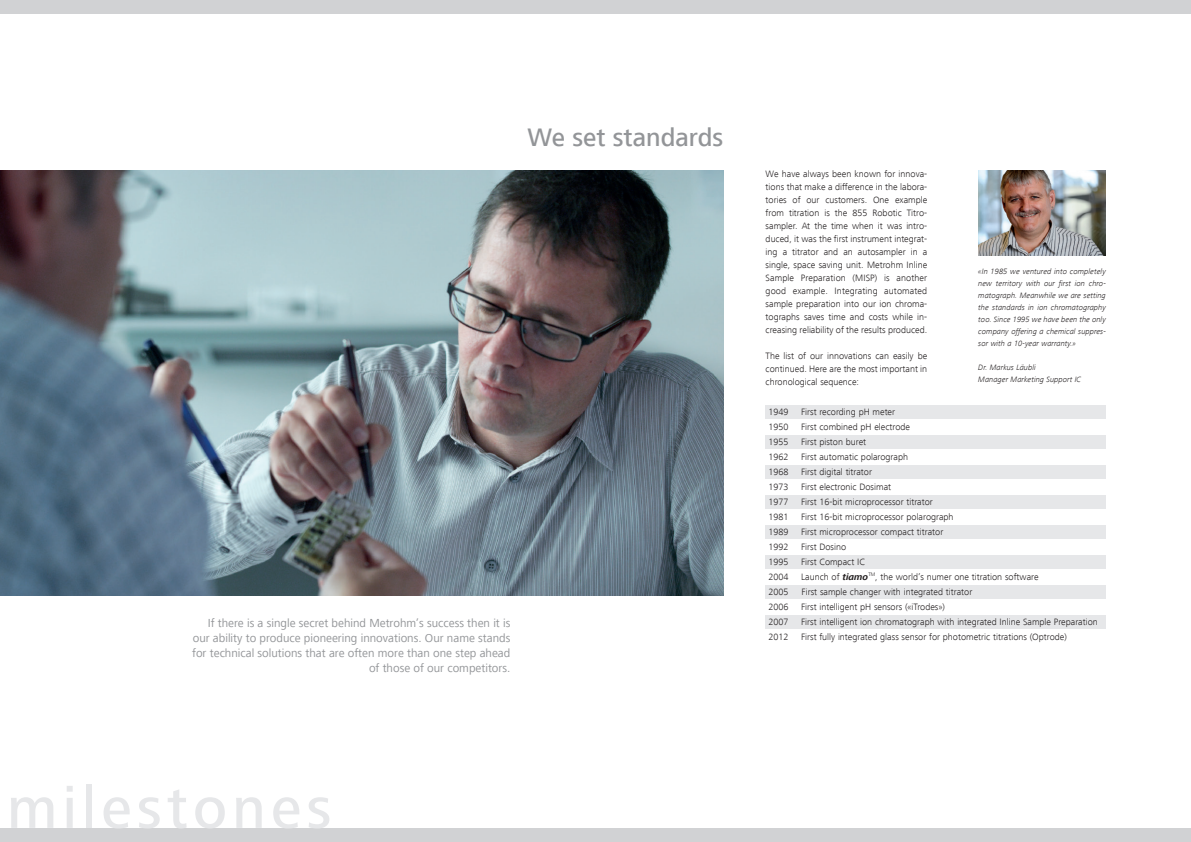
<style>
.page{position:relative;width:1191px;height:842px;background:#fff}
.page>*{position:absolute;margin:0;border:0;box-sizing:border-box;transform-origin:0 0}
.t1{font:500 60px "Frutiger Next LT";letter-spacing:.085em;color:#e6e7e9}
.t2{font:500 26px "Frutiger Next LT";color:#939598}
.t3{font:12px/15px "Frutiger Next LT";color:#939598;text-align:right}
.t4{font:300 9.5px/13px "Frutiger Next LT";color:#231f20;text-align:justify}
.t5{font:italic 300 8px/12px "Frutiger Next LT";color:#231f20;text-align:justify}
.s1{font-weight:700;font-style:italic}
</style>
<div class="page">
<div style="left:0;top:0;width:595px;height:14px;background:#d1d2d4"></div>
<div style="left:0;top:828px;width:597px;height:14px;background:#d1d2d4"></div>
<div style="left:595px;top:0;width:596px;height:14px;background:#d1d2d4"></div>
<div style="left:595px;top:828px;width:596px;height:14px;background:#d1d2d4"></div>
<img style="left:0;top:170px;width:723px;height:425px">
<div style="left:765px;top:555px;width:341px;height:13px;background:#e6e7e9"></div>
<div style="left:765px;top:525px;width:341px;height:13px;background:#e6e7e9"></div>
<div style="left:765px;top:495px;width:341px;height:13px;background:#e6e7e9"></div>
<div style="left:765px;top:615px;width:341px;height:13px;background:#e6e7e9"></div>
<div style="left:765px;top:585px;width:341px;height:13px;background:#e6e7e9"></div>
<div style="left:765px;top:465px;width:341px;height:13px;background:#e6e7e9"></div>
<div style="left:765px;top:435px;width:341px;height:13px;background:#e6e7e9"></div>
<div style="left:765px;top:405px;width:341px;height:13px;background:#e6e7e9"></div>
<img style="left:978px;top:170px;width:128px;height:85px">
<h2 class="t2" style="left:527px;top:123px;width:197px">We set standards</h2>
<p class="t3" style="left:192px;top:615px;width:320px">If there is a single secret behind Metrohm’s success then it is our ability to produce pioneering innovations. Our name stands for technical solutions that are often more than one step ahead of those of our competitors.</p>
<p class="t4" style="left:765px;top:167px;width:163px">We have always been known for innova&shy;tions that make a difference in the labora&shy;tories of our customers. One example from titration is the 855 Robotic Titro&shy;sampler. At the time when it was intro&shy;duced, it was the first instrument integrat&shy;ing a titrator and an autosampler in a single, space saving unit. Metrohm Inline Sample Preparation (MISP) is another good example. Integrating automated sample preparation into our ion chroma&shy;tographs saves time and costs while in&shy;creasing reliability of the results produced.</p>
<p class="t4" style="left:765px;top:349px;width:163px">The list of our innovations can easily be continued. Here are the most important in chronological sequence:</p>
<p class="t5" style="left:978px;top:265px;width:129px">«In 1985 we ventured into completely new territory with our first ion chro&shy;matograph. Meanwhile we are setting the standards in ion chromatography too. Since 1995 we have been the only company offering a chemical suppres&shy;sor with a 10-year warranty.»</p>
<p class="t5" style="left:978px;top:361px;width:104px">Dr. Markus Läubli<br>Manager Marketing Support IC</p>
<p class="t4" style="left:768px;top:405px;width:22px">1949</p>
<p class="t4" style="left:801px;top:405px;width:96px">First recording pH meter</p>
<p class="t4" style="left:768px;top:420px;width:22px">1950</p>
<p class="t4" style="left:801px;top:420px;width:111px">First combined pH electrode</p>
<p class="t4" style="left:768px;top:435px;width:22px">1955</p>
<p class="t4" style="left:801px;top:435px;width:67px">First piston buret</p>
<p class="t4" style="left:768px;top:450px;width:22px">1962</p>
<p class="t4" style="left:801px;top:450px;width:108px">First automatic polarograph</p>
<p class="t4" style="left:768px;top:465px;width:22px">1968</p>
<p class="t4" style="left:801px;top:465px;width:72px">First digital titrator</p>
<p class="t4" style="left:768px;top:480px;width:22px">1973</p>
<p class="t4" style="left:801px;top:480px;width:92px">First electronic Dosimat</p>
<p class="t4" style="left:768px;top:495px;width:22px">1977</p>
<p class="t4" style="left:801px;top:495px;width:133px">First 16-bit microprocessor titrator</p>
<p class="t4" style="left:768px;top:510px;width:22px">1981</p>
<p class="t4" style="left:801px;top:510px;width:154px">First 16-bit microprocessor polarograph</p>
<p class="t4" style="left:768px;top:525px;width:22px">1989</p>
<p class="t4" style="left:801px;top:525px;width:144px">First microprocessor compact titrator</p>
<p class="t4" style="left:768px;top:540px;width:22px">1992</p>
<p class="t4" style="left:801px;top:540px;width:47px">First Dosino</p>
<p class="t4" style="left:768px;top:555px;width:22px">1995</p>
<p class="t4" style="left:801px;top:555px;width:65px">First Compact IC</p>
<p class="t4" style="left:768px;top:570px;width:22px">2004</p>
<p class="t4" style="left:801px;top:570px;width:239px">Launch of <span class="s1">tiamo</span><sup>TM</sup>, the world’s numer one titration software</p>
<p class="t4" style="left:768px;top:585px;width:22px">2005</p>
<p class="t4" style="left:801px;top:585px;width:172px">First sample changer with integrated titrator</p>
<p class="t4" style="left:768px;top:600px;width:22px">2006</p>
<p class="t4" style="left:801px;top:600px;width:145px">First intelligent pH sensors («iTrodes»)</p>
<p class="t4" style="left:768px;top:615px;width:22px">2007</p>
<p class="t4" style="left:801px;top:615px;width:298px">First intelligent ion chromatograph with integrated Inline Sample Preparation</p>
<p class="t4" style="left:768px;top:630px;width:22px">2012</p>
<p class="t4" style="left:801px;top:630px;width:267px">First fully integrated glass sensor for photometric titrations (Optrode)</p>
<h1 class="t1" style="left:7px;top:774px;width:326px">milestones</h1>
</div>
